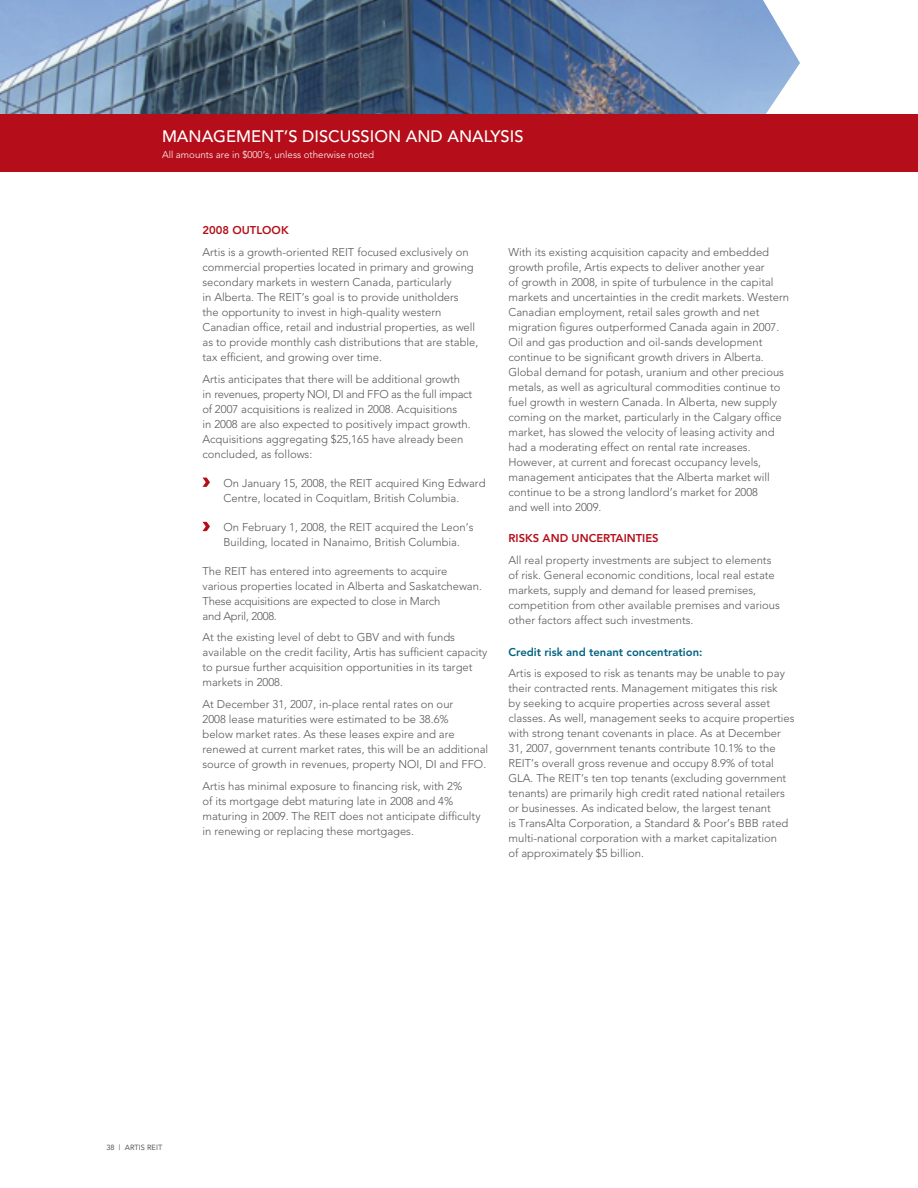
<style>
.page{position:relative;width:918px;height:1188px;background:#fff}
.page>*{position:absolute;margin:0;border:0;box-sizing:border-box;transform-origin:0 0}
.t1{font:500 16.5px "Avenir";color:#fff}
.t2{font:300 11.25px/15px "Avenir";color:#57585a}
.t3{font:800 11.25px "Avenir";color:#006281}
.t4{font:800 11.25px "Avenir";color:#b50e1a}
.t5{font:300 9.75px "Avenir";color:#fff}
.t6{font:7.5px "Avenir";color:#57585a}
</style>
<div class="page">
<svg style="left:203px;top:478px;width:7px;height:9px"></svg>
<svg style="left:203px;top:522px;width:7px;height:9px"></svg>
<img style="left:0;top:0;width:800px;height:114px">
<div style="left:0;top:114px;width:918px;height:58px;background:#b50e1a"></div>
<h1 class="t1" style="left:162px;top:126px;width:363px">MANAGEMENT’S DISCUSSION AND ANALYSIS</h1>
<p class="t5" style="left:162px;top:149px;width:214px">All amounts are in $000’s, unless otherwise noted</p>
<p class="t4" style="left:202px;top:224px;width:88px">2008 OUTLOOK</p>
<p class="t2" style="left:202px;top:244px;width:277px">Artis is a growth-oriented REIT focused exclusively on commercial properties located in primary and growing secondary markets in western Canada, particularly<br>in Alberta. The REIT’s goal is to provide unitholders<br>the opportunity to invest in high-quality western Canadian office, retail and industrial properties, as well as to provide monthly cash distributions that are stable, tax efficient, and growing over time.</p>
<p class="t2" style="left:202px;top:371px;width:271px">Artis anticipates that there will be additional growth<br>in revenues, property NOI, DI and FFO as the full impact of 2007 acquisitions is realized in 2008. Acquisitions<br>in 2008 are also expected to positively impact growth.<br>Acquisitions aggregating $25,165 have already been concluded, as follows:</p>
<p class="t2" style="left:224px;top:475px;width:264px">On January 15, 2008, the REIT acquired King Edward<br>Centre, located in Coquitlam, British Columbia.</p>
<p class="t2" style="left:224px;top:520px;width:252px">On February 1, 2008, the REIT acquired the Leon’s<br>Building, located in Nanaimo, British Columbia.</p>
<p class="t2" style="left:202px;top:563px;width:281px">The REIT has entered into agreements to acquire various properties located in Alberta and Saskatchewan.<br>These acquisitions are expected to close in March<br>and April, 2008.</p>
<p class="t2" style="left:202px;top:630px;width:287px">At the existing level of debt to GBV and with funds available on the credit facility, Artis has sufficient capacity to pursue further acquisition opportunities in its target markets in 2008.</p>
<p class="t2" style="left:202px;top:697px;width:287px">At December 31, 2007, in-place rental rates on our<br>2008 lease maturities were estimated to be 38.6%<br>below market rates. As these leases expire and are renewed at current market rates, this will be an additional source of growth in revenues, property NOI, DI and FFO.</p>
<p class="t2" style="left:202px;top:778px;width:280px">Artis has minimal exposure to financing risk, with 2%<br>of its mortgage debt maturing late in 2008 and 4% maturing in 2009. The REIT does not anticipate difficulty in renewing or replacing these mortgages.</p>
<p class="t2" style="left:508px;top:244px;width:282px">With its existing acquisition capacity and embedded growth profile, Artis expects to deliver another year<br>of growth in 2008, in spite of turbulence in the capital markets and uncertainties in the credit markets. Western Canadian employment, retail sales growth and net migration figures outperformed Canada again in 2007.<br>Oil and gas production and oil-sands development continue to be significant growth drivers in Alberta.<br>Global demand for potash, uranium and other precious metals, as well as agricultural commodities continue to fuel growth in western Canada. In Alberta, new supply coming on the market, particularly in the Calgary office market, has slowed the velocity of leasing activity and had a moderating effect on rental rate increases.<br>However, at current and forecast occupancy levels, management anticipates that the Alberta market will continue to be a strong landlord’s market for 2008<br>and well into 2009.</p>
<p class="t4" style="left:508px;top:532px;width:152px">RISKS AND UNCERTAINTIES</p>
<p class="t2" style="left:508px;top:553px;width:273px">All real property investments are subject to elements of risk. General economic conditions, local real estate markets, supply and demand for leased premises, competition from other available premises and various other factors affect such investments.</p>
<p class="t3" style="left:508px;top:645px;width:195px">Credit risk and tenant concentration:</p>
<p class="t2" style="left:508px;top:666px;width:288px">Artis is exposed to risk as tenants may be unable to pay their contracted rents. Management mitigates this risk<br>by seeking to acquire properties across several asset classes. As well, management seeks to acquire properties with strong tenant covenants in place. As at December 31, 2007, government tenants contribute 10.1% to the REIT’s overall gross revenue and occupy 8.9% of total GLA. The REIT’s ten top tenants (excluding government tenants) are primarily high credit rated national retailers or businesses. As indicated below, the largest tenant<br>is TransAlta Corporation, a Standard &amp; Poor’s BBB rated multi-national corporation with a market capitalization<br>of approximately $5 billion.</p>
<p class="t6" style="left:106px;top:1143px;width:57px">38 | ARTIS REIT</p>
</div>
